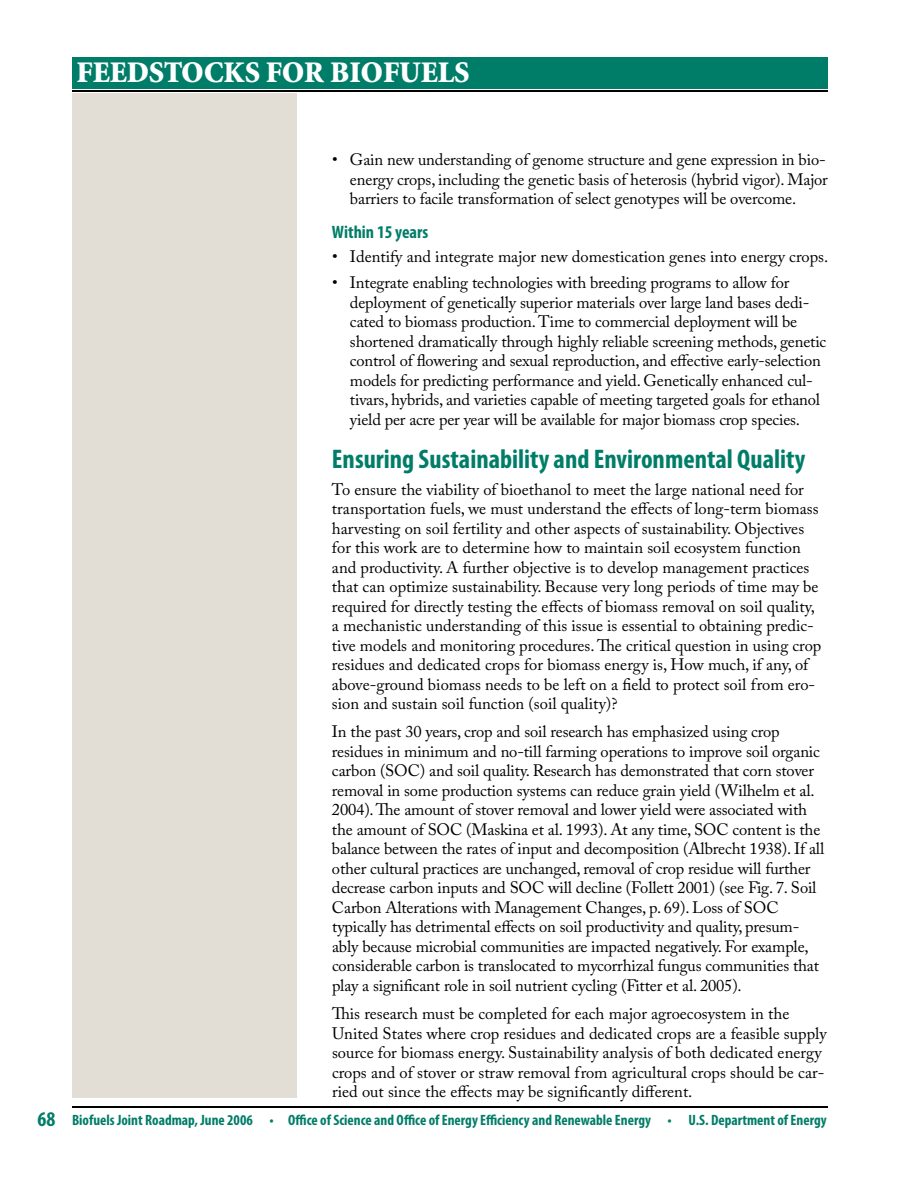
<style>
.page{position:relative;width:918px;height:1188px;background:#fff}
.page>*{position:absolute;margin:0;border:0;box-sizing:border-box;transform-origin:0 0}
.t1{font:900 30px "Minion Std";color:#fff}
.t2{font:700 condensed 27px "Myriad Pro";color:#007d68}
.t3{font:700 condensed 18px "Myriad Pro";color:#007d68}
.t4{font:16.5px/19.5px "Adobe Caslon Pro";letter-spacing:-.01em;color:#000}
.t5{font:700 condensed 15px "Myriad Pro";color:#007d68}
.s1{font-size:21px}
</style>
<div class="page">
<hr style="left:72px;top:1106px;width:756px;height:2px;background:#000">
<hr style="left:72px;top:90px;width:756px;height:2px;background:#000">
<div style="left:72px;top:93px;width:225px;height:1005px;background:#e2ded5"></div>
<div style="left:72px;top:57px;width:756px;height:31px;background:#007d68"></div>
<h1 class="t1" style="left:76px;top:57px;width:395px">FEEDSTOCKS FOR BIOFUELS</h1>
<p class="t4" style="left:350px;top:150px;width:479px">Gain new understanding of genome structure and gene expression in bio&shy;energy crops, including the genetic basis of heterosis (hybrid vigor). Major barriers to facile transformation of select genotypes will be overcome.</p>
<p class="t3" style="left:332px;top:221px;width:98px">Within 1 5 years</p>
<p class="t4" style="left:350px;top:244px;width:480px;line-height:26px">Identify and integrate major new domestication genes into energy crops.<br>Integrate enabling technologies with breeding programs to allow for</p>
<p class="t4" style="left:350px;top:292px;width:478px">deployment of genetically superior materials over large land bases dedi&shy;cated to biomass production. Time to commercial deployment will be shortened dramatically through highly reliable screening methods, genetic control of flowering and sexual reproduction, and effective early-selection models for predicting performance and yield. Genetically enhanced cul&shy;tivars, hybrids, and varieties capable of meeting targeted goals for ethanol yield per acre per year will be available for major biomass crop species.</p>
<h2 class="t2" style="left:332px;top:442px;width:475px">Ensuring Sustainability and Environmental Quality</h2>
<p class="t4" style="left:332px;top:479px;width:491px">To ensure the viability of bioethanol to meet the large national need for transportation fuels, we must understand the effects of long-term biomass harvesting on soil fertility and other aspects of sustainability. Objectives for this work are to determine how to maintain soil ecosystem function and productivity. A further objective is to develop management practices that can optimize sustainability. Because very long periods of time may be required for directly testing the effects of biomass removal on soil quality, a mechanistic understanding of this issue is essential to obtaining predic&shy;tive models and monitoring procedures. The critical question in using crop residues and dedicated crops for biomass energy is, How much, if any, of above-ground biomass needs to be left on a field to protect soil from ero&shy;sion and sustain soil function (soil quality)?</p>
<p class="t4" style="left:332px;top:722px;width:494px">In the past 30 years, crop and soil research has emphasized using crop residues in minimum and no-till farming operations to improve soil organic carbon (SOC) and soil quality. Research has demonstrated that corn stover removal in some production systems can reduce grain yield (Wilhelm et al.<br>2004). The amount of stover removal and lower yield were associated with the amount of SOC (Maskina et al. 1993). At any time, SOC content is the balance between the rates of input and decomposition (Albrecht 1938). If all other cultural practices are unchanged, removal of crop residue will further decrease carbon inputs and SOC will decline (Follett 2001) (see Fig. 7. Soil Carbon Alterations with Management Changes, p. 69). Loss of SOC typically has detrimental effects on soil productivity and quality, presum&shy;ably because microbial communities are impacted negatively. For example, considerable carbon is translocated to mycorrhizal fungus communities that play a significant role in soil nutrient cycling (Fitter et al. 2005).</p>
<p class="t4" style="left:332px;top:1004px;width:496px">This research must be completed for each major agroecosystem in the United States where crop residues and dedicated crops are a feasible supply source for biomass energy. Sustainability analysis of both dedicated energy crops and of stover or straw removal from agricultural crops should be car&shy;ried out since the effects may be significantly different.</p>
<p class="t4" style="left:332px;top:150px;width:7px">•</p>
<p class="t4" style="left:332px;top:244px;width:7px;line-height:26px">• •</p>
<p class="t5" style="left:38px;top:1111px;width:791px"><span class="s1">68</span> Biofuels Joint Roadmap, June 2006 • Office of Science and Office of Energy Efficiency and Renewable Energy • U.S. Department of Energy</p>
</div>
